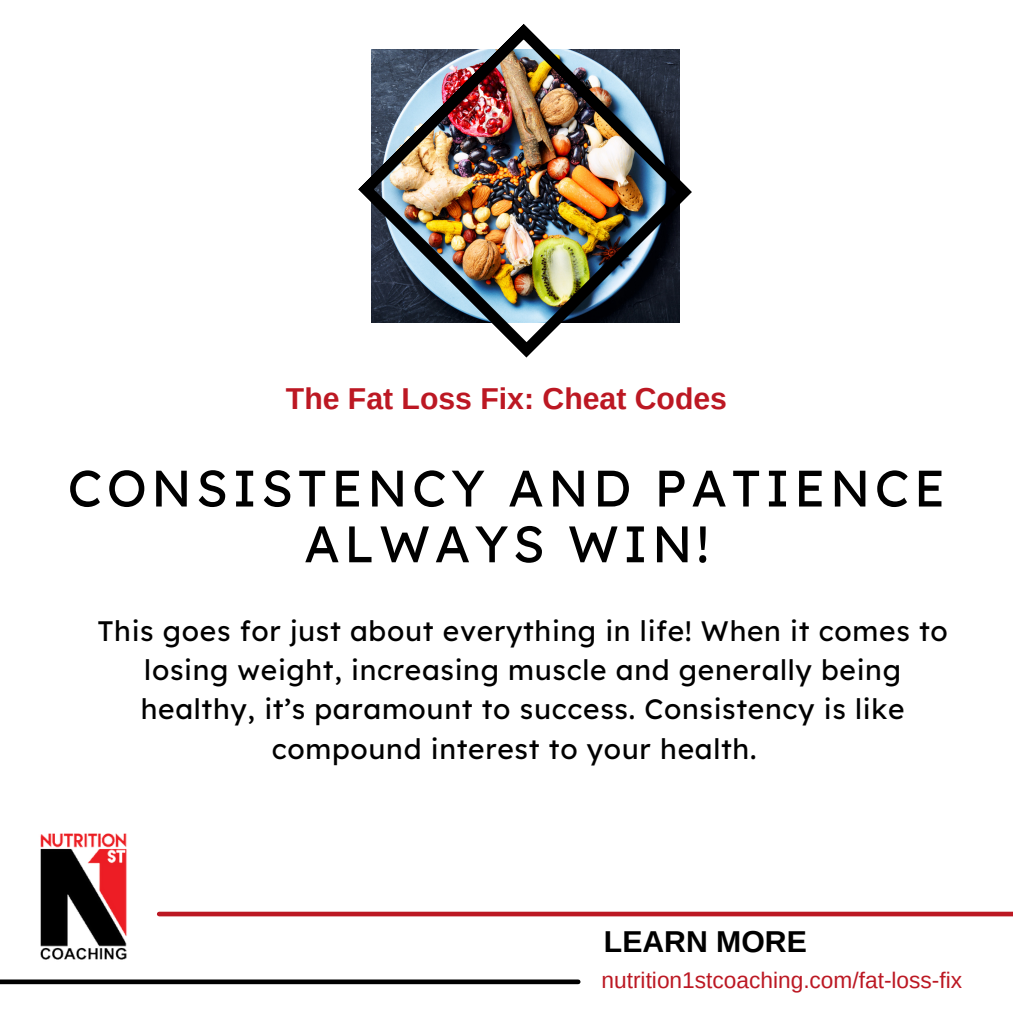
<style>
.page{position:relative;width:1013px;height:1013px;background:#fff}
.page>*{position:absolute;margin:0;border:0;box-sizing:border-box;transform-origin:0 0}
.t1{font:51.12px/55.8px "Lexend Deca";letter-spacing:.085em;color:#000;text-align:center}
.t2{font:700 30.25px "Arimo";color:#bc1823}
.t3{font:700 30.25px "Arimo";color:#000}
.t4{font:28.12px "Lexend Deca";letter-spacing:.025em;color:#000}
.t5{font:22.75px "Arimo";color:#bc1823}
</style>
<div class="page">
<img style="left:40px;top:833px;width:87px;height:127px">
<div style="left:0;top:979px;width:578px;height:5px;background:#000"></div>
<img style="left:358px;top:24px;width:334px;height:334px">
<div style="left:159px;top:911px;width:853px;height:5px;background:#bc1823"></div>
<p class="t2" style="left:286px;top:381px;width:442px">The Fat Loss Fix: Cheat Codes</p>
<p class="t1" style="left:68px;top:459px;width:879px">CONSISTENCY AND PATIENCE<br>ALWAYS WIN!</p>
<p class="t4" style="left:97px;top:613px;width:852px">This goes for just about everything in life! When it comes to</p>
<p class="t4" style="left:144px;top:652px;width:758px">losing weight, increasing muscle and generally being</p>
<p class="t4" style="left:141px;top:691px;width:765px">healthy, it’s paramount to success. Consistency is like</p>
<p class="t4" style="left:272px;top:730px;width:486px">compound interest to your health.</p>
<p class="t3" style="left:604px;top:924px;width:204px">LEARN MORE</p>
<p class="t5" style="left:601px;top:967px;width:362px">nutrition1stcoaching.com/fat-loss-fix</p>
</div>
